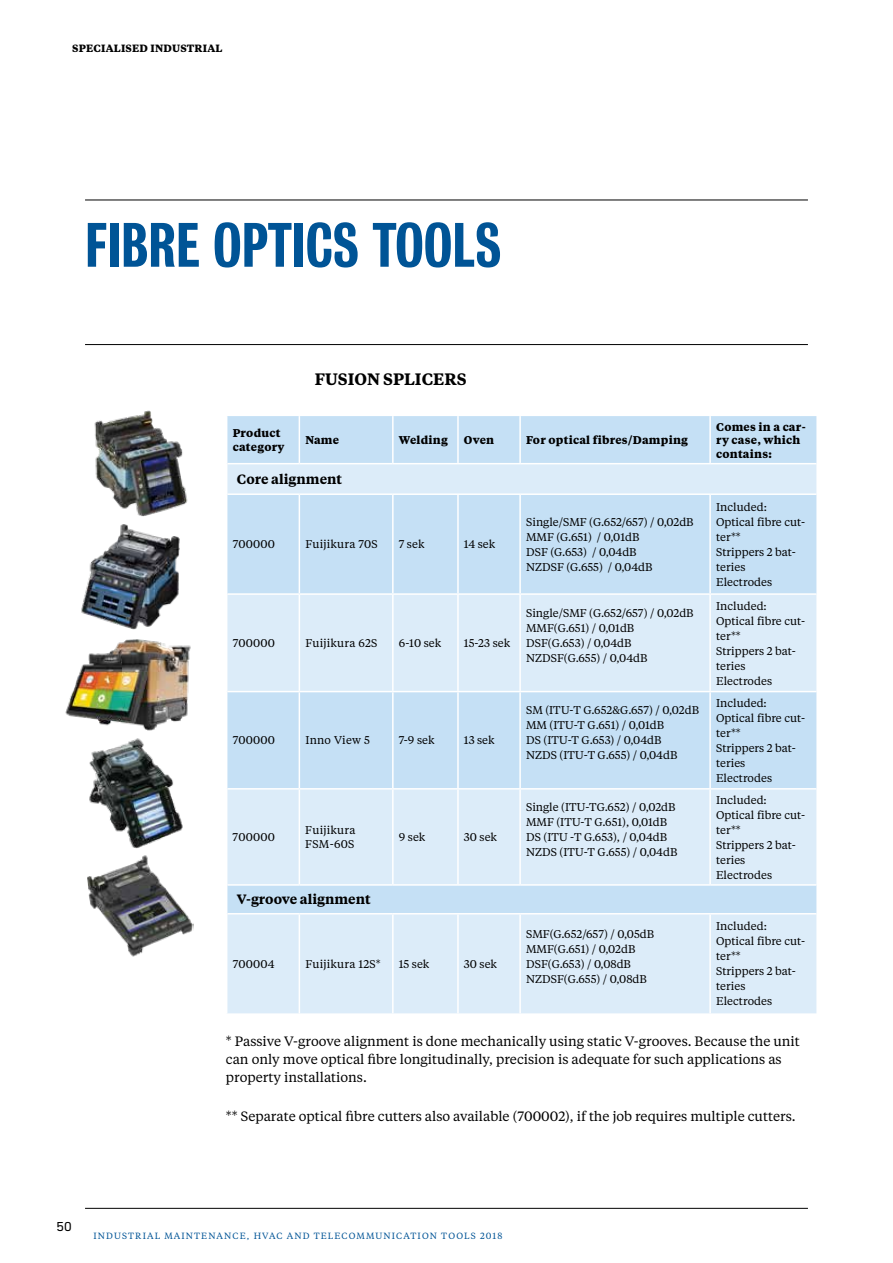
<style>
.page{position:relative;width:893px;height:1263px;background:#fff}
.page>*{position:absolute;margin:0;border:0;box-sizing:border-box;transform-origin:0 0}
.t1{font:500 57px "Bureau Grot Cond";color:#005496}
.t2{font:600 16.5px "Tiempos Text";color:#000}
.t3{font:13.5px/18px "Tiempos Text";color:#000}
.t4{font:600 13.5px "Tiempos Text";color:#000}
.t5{font:500 13.5px "Foundry Monoline";color:#000}
.t6{font:11.25px/15px "Tiempos Text";color:#000}
.t7{font:700 11.25px/13.5px "Tiempos Text";letter-spacing:.02em;color:#000}
.t8{font:11.25px/13.5px "Tiempos Text";letter-spacing:.02em;color:#000}
.t9{font:700 10.5px "Tiempos Text";letter-spacing:.02em;color:#000}
.t10{font:9px "Tiempos Text";letter-spacing:.12em;color:#005496}
</style>
<div class="page">
<hr style="left:85px;top:200px;width:723px;height:1px;background:#000">
<hr style="left:85px;top:1208px;width:723px;height:1px;background:#000">
<hr style="left:85px;top:344px;width:723px;height:1px;background:#000">
<div style="left:227px;top:416px;width:589px;height:47px;background:#c5e0f5"></div>
<svg style="left:227px;top:464px;width:589px;height:549px;background:#d2e7f7"></svg>
<hr style="left:299px;top:416px;width:1px;height:47px;background:#fff">
<hr style="left:392px;top:416px;width:2px;height:47px;background:#fff">
<hr style="left:457px;top:416px;width:2px;height:47px;background:#fff">
<hr style="left:519px;top:416px;width:2px;height:47px;background:#fff">
<hr style="left:709px;top:416px;width:2px;height:47px;background:#fff">
<hr style="left:299px;top:495px;width:1px;height:98px;background:#fff">
<hr style="left:392px;top:495px;width:2px;height:98px;background:#fff">
<hr style="left:457px;top:495px;width:2px;height:98px;background:#fff">
<hr style="left:519px;top:495px;width:2px;height:98px;background:#fff">
<hr style="left:709px;top:495px;width:2px;height:98px;background:#fff">
<hr style="left:299px;top:595px;width:1px;height:96px;background:#fff">
<hr style="left:392px;top:595px;width:2px;height:96px;background:#fff">
<hr style="left:457px;top:595px;width:2px;height:96px;background:#fff">
<hr style="left:519px;top:595px;width:2px;height:96px;background:#fff">
<hr style="left:709px;top:595px;width:2px;height:96px;background:#fff">
<hr style="left:299px;top:692px;width:1px;height:96px;background:#fff">
<hr style="left:392px;top:692px;width:2px;height:96px;background:#fff">
<hr style="left:457px;top:692px;width:2px;height:96px;background:#fff">
<hr style="left:519px;top:692px;width:2px;height:96px;background:#fff">
<hr style="left:709px;top:692px;width:2px;height:96px;background:#fff">
<hr style="left:299px;top:789px;width:1px;height:95px;background:#fff">
<hr style="left:392px;top:789px;width:2px;height:95px;background:#fff">
<hr style="left:457px;top:789px;width:2px;height:95px;background:#fff">
<hr style="left:519px;top:789px;width:2px;height:95px;background:#fff">
<hr style="left:709px;top:789px;width:2px;height:95px;background:#fff">
<hr style="left:299px;top:914px;width:1px;height:99px;background:#fff">
<hr style="left:392px;top:914px;width:2px;height:99px;background:#fff">
<hr style="left:457px;top:914px;width:2px;height:99px;background:#fff">
<hr style="left:519px;top:914px;width:2px;height:99px;background:#fff">
<hr style="left:709px;top:914px;width:2px;height:99px;background:#fff">
<hr style="left:227px;top:593px;width:72px;height:2px;background:#fff">
<hr style="left:299px;top:593px;width:94px;height:2px;background:#fff">
<hr style="left:393px;top:593px;width:65px;height:2px;background:#fff">
<hr style="left:458px;top:593px;width:62px;height:2px;background:#fff">
<hr style="left:520px;top:593px;width:190px;height:2px;background:#fff">
<hr style="left:710px;top:593px;width:106px;height:2px;background:#fff">
<hr style="left:227px;top:788px;width:72px;height:1px;background:#fff">
<hr style="left:299px;top:788px;width:94px;height:1px;background:#fff">
<hr style="left:393px;top:788px;width:65px;height:1px;background:#fff">
<hr style="left:458px;top:788px;width:62px;height:1px;background:#fff">
<hr style="left:520px;top:788px;width:190px;height:1px;background:#fff">
<hr style="left:710px;top:788px;width:106px;height:1px;background:#fff">
<hr style="left:227px;top:913px;width:72px;height:1px;background:#fff">
<hr style="left:299px;top:913px;width:94px;height:1px;background:#fff">
<hr style="left:393px;top:913px;width:65px;height:1px;background:#fff">
<hr style="left:458px;top:913px;width:62px;height:1px;background:#fff">
<hr style="left:520px;top:913px;width:190px;height:1px;background:#fff">
<hr style="left:710px;top:913px;width:106px;height:1px;background:#fff">
<hr style="left:227px;top:493px;width:72px;height:2px;background:#fff">
<hr style="left:299px;top:493px;width:94px;height:2px;background:#fff">
<hr style="left:393px;top:493px;width:65px;height:2px;background:#fff">
<hr style="left:458px;top:493px;width:62px;height:2px;background:#fff">
<hr style="left:520px;top:493px;width:190px;height:2px;background:#fff">
<hr style="left:710px;top:493px;width:106px;height:2px;background:#fff">
<hr style="left:227px;top:691px;width:72px;height:1px;background:#fff">
<hr style="left:299px;top:691px;width:94px;height:1px;background:#fff">
<hr style="left:393px;top:691px;width:65px;height:1px;background:#fff">
<hr style="left:458px;top:691px;width:62px;height:1px;background:#fff">
<hr style="left:520px;top:691px;width:190px;height:1px;background:#fff">
<hr style="left:710px;top:691px;width:106px;height:1px;background:#fff">
<hr style="left:227px;top:884px;width:72px;height:2px;background:#fff">
<hr style="left:299px;top:884px;width:94px;height:2px;background:#fff">
<hr style="left:393px;top:884px;width:65px;height:2px;background:#fff">
<hr style="left:458px;top:884px;width:62px;height:2px;background:#fff">
<hr style="left:520px;top:884px;width:190px;height:2px;background:#fff">
<hr style="left:710px;top:884px;width:106px;height:2px;background:#fff">
<img style="left:94px;top:410px;width:94px;height:107px">
<img style="left:81px;top:524px;width:99px;height:106px">
<img style="left:65px;top:639px;width:126px;height:92px">
<img style="left:88px;top:855px;width:105px;height:102px">
<img style="left:89px;top:738px;width:94px;height:111px">
<p class="t9" style="left:72px;top:41px;width:152px">SPECIALISED INDUSTRIAL</p>
<h1 class="t1" style="left:85px;top:212px;width:418px">FIBRE OPTICS TOOLS</h1>
<h2 class="t2" style="left:315px;top:367px;width:154px">FUSION SPLICERS</h2>
<p class="t7" style="left:233px;top:426px;width:53px">Product category</p>
<p class="t7" style="left:305px;top:433px;width:35px">Name</p>
<p class="t7" style="left:399px;top:433px;width:51px">Welding</p>
<p class="t7" style="left:464px;top:433px;width:32px">Oven</p>
<p class="t7" style="left:526px;top:433px;width:163px">For optical fibres/Damping</p>
<p class="t4" style="left:237px;top:470px;width:107px">Core alignment</p>
<p class="t6" style="left:233px;top:536px;width:44px">700000</p>
<p class="t8" style="left:305px;top:537px;width:74px">Fuijikura 70S</p>
<p class="t6" style="left:399px;top:536px;width:27px">7 sek</p>
<p class="t6" style="left:464px;top:536px;width:33px">14 sek</p>
<p class="t6" style="left:526px;top:514px;width:169px">Single/SMF (G.652/657) / 0,02dB<br>MMF (G.651) / 0,01dB<br>DSF (G.653) / 0,04dB<br>NZDSF (G.655) / 0,04dB</p>
<p class="t7" style="left:716px;top:419px;width:91px">Comes in a car&shy;ry case, which contains:</p>
<p class="t6" style="left:716px;top:499px;width:90px">Included:<br>Optical fibre cut&shy;ter**<br>Strippers 2 bat&shy;teries<br>Electrodes</p>
<p class="t6" style="left:233px;top:635px;width:44px">700000</p>
<p class="t8" style="left:305px;top:636px;width:74px">Fuijikura 62S</p>
<p class="t6" style="left:399px;top:635px;width:44px">6-10 sek</p>
<p class="t6" style="left:464px;top:635px;width:48px">15-23 sek</p>
<p class="t6" style="left:233px;top:732px;width:44px">700000</p>
<p class="t6" style="left:305px;top:732px;width:66px">Inno View 5</p>
<p class="t6" style="left:399px;top:732px;width:37px">7-9 sek</p>
<p class="t6" style="left:464px;top:732px;width:32px">13 sek</p>
<p class="t6" style="left:233px;top:829px;width:44px">700000</p>
<p class="t8" style="left:305px;top:823px;width:52px">Fuijikura<br>FSM-60S</p>
<p class="t6" style="left:399px;top:829px;width:28px">9 sek</p>
<p class="t6" style="left:464px;top:829px;width:35px">30 sek</p>
<p class="t4" style="left:237px;top:890px;width:135px">V-groove alignment</p>
<p class="t6" style="left:233px;top:956px;width:44px">700004</p>
<p class="t8" style="left:305px;top:957px;width:77px">Fuijikura 12S*</p>
<p class="t6" style="left:399px;top:956px;width:32px">15 sek</p>
<p class="t6" style="left:464px;top:956px;width:35px">30 sek</p>
<p class="t6" style="left:526px;top:605px;width:169px">Single/SMF (G.652/657) / 0,02dB<br>MMF(G.651) / 0,01dB<br>DSF(G.653) / 0,04dB<br>NZDSF(G.655) / 0,04dB</p>
<p class="t6" style="left:716px;top:598px;width:90px">Included:<br>Optical fibre cut&shy;ter**<br>Strippers 2 bat&shy;teries<br>Electrodes</p>
<p class="t6" style="left:526px;top:702px;width:175px">SM (ITU-T G.652&amp;G.657) / 0,02dB<br>MM (ITU-T G.651) / 0,01dB<br>DS (ITU-T G.653) / 0,04dB<br>NZDS (ITU-T G.655) / 0,04dB</p>
<p class="t6" style="left:716px;top:695px;width:90px">Included:<br>Optical fibre cut&shy;ter**<br>Strippers 2 bat&shy;teries<br>Electrodes</p>
<p class="t6" style="left:526px;top:799px;width:153px">Single (ITU-TG.652) / 0,02dB<br>MMF (ITU-T G.651), 0,01dB<br>DS (ITU -T G.653), / 0,04dB<br>NZDS (ITU-T G.655) / 0,04dB</p>
<p class="t6" style="left:716px;top:791px;width:90px">Included:<br>Optical fibre cut&shy;ter**<br>Strippers 2 bat&shy;teries<br>Electrodes</p>
<p class="t6" style="left:526px;top:926px;width:130px">SMF(G.652/657) / 0,05dB<br>MMF(G.651) / 0,02dB<br>DSF(G.653) / 0,08dB<br>NZDSF(G.655) / 0,08dB</p>
<p class="t6" style="left:716px;top:918px;width:90px">Included:<br>Optical fibre cut&shy;ter**<br>Strippers 2 bat&shy;teries<br>Electrodes</p>
<p class="t3" style="left:226px;top:1031px;width:575px">* Passive V-groove alignment is done mechanically using static V-grooves. Because the unit can only move optical fibre longitudinally, precision is adequate for such applications as property installations.</p>
<p class="t3" style="left:226px;top:1107px;width:571px">** Separate optical fibre cutters also available (700002), if the job requires multiple cutters.</p>
<p class="t5" style="left:57px;top:1219px;width:17px">50</p>
<p class="t10" style="left:94px;top:1230px;width:410px">INDUSTRIAL MAINTENANCE, HVAC AND TELECOMMUNICATION TOOLS 2018</p>
</div>
